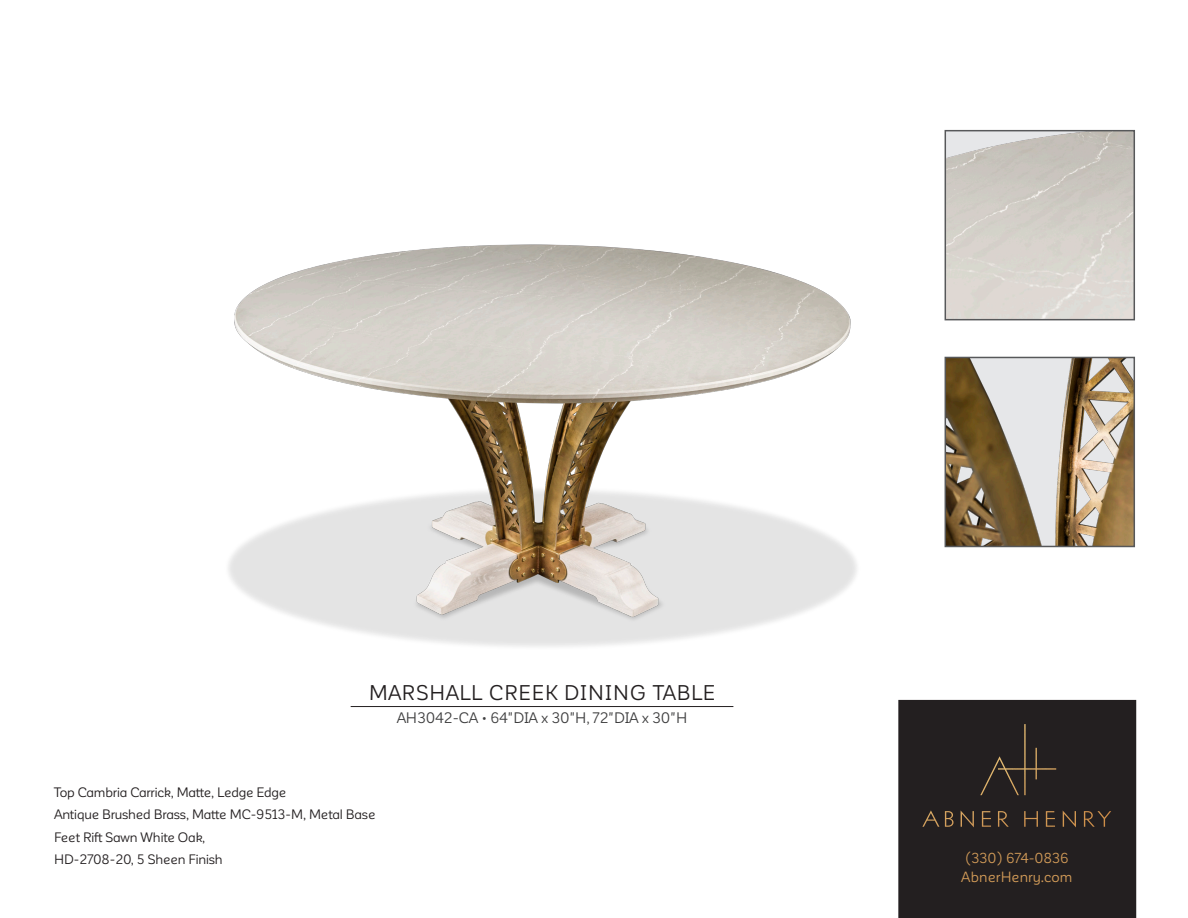
<style>
.page{position:relative;width:1188px;height:918px;background:#fff}
.page>*{position:absolute;margin:0;border:0;box-sizing:border-box;transform-origin:0 0}
.Tear_Sheet_Product_N{font:21px "Corporative Sans Alt";letter-spacing:.045em;color:#231f20}
.Main_Product_Specs{font:15px "Corporative Sans Alt";letter-spacing:-.01em;color:#3e3e3f}
.t1{font:14.55px "Corporative Sans Alt";letter-spacing:.01em;color:#d29b58}
.t2{font:14.25px "Corporative Sans Alt";letter-spacing:-.01em;color:#d29b58}
.Tear_Sheet_Specs{font:13.5px "Corporative Sans Alt";letter-spacing:-.01em;color:#231f20}
</style>
<div class="page">
<div style="left:898px;top:700px;width:238px;height:218px;background:#231f20"></div>
<img style="left:922px;top:724px;width:189px;height:103px">
<hr style="left:351px;top:706px;width:382px;height:1px;background:#231f20">
<img style="left:948px;top:360px;width:184px;height:184px">
<div style="left:945px;top:357px;width:190px;height:190px;border:2px solid #57585a"></div>
<img style="left:948px;top:133px;width:184px;height:184px">
<div style="left:945px;top:130px;width:190px;height:190px;border:2px solid #57585a"></div>
<img style="left:228px;top:244px;width:629px;height:403px">
<p class="Tear_Sheet_Product_N" style="left:369px;top:682px;width:348px">MARSHALL CREEK DINING TABLE</p>
<p class="Main_Product_Specs" style="left:397px;top:709px;width:292px">AH3042-CA • 64"DIA x 30"H, 72"DIA x 30"H</p>
<p class="Tear_Sheet_Specs" style="left:54px;top:785px;width:234px">Top Cambria Carrick, Matte, Ledge Edge</p>
<p class="Tear_Sheet_Specs" style="left:54px;top:807px;width:323px">Antique Brushed Brass, Matte MC-9513-M, Metal Base</p>
<p class="Tear_Sheet_Specs" style="left:54px;top:830px;width:153px">Feet Rift Sawn White Oak,</p>
<p class="Tear_Sheet_Specs" style="left:54px;top:852px;width:170px">HD-2708-20, 5 Sheen Finish</p>
<p class="t2" style="left:965px;top:850px;width:106px">(330) 674-0836</p>
<p class="t1" style="left:961px;top:869px;width:113px">AbnerHenry.com</p>
</div>
